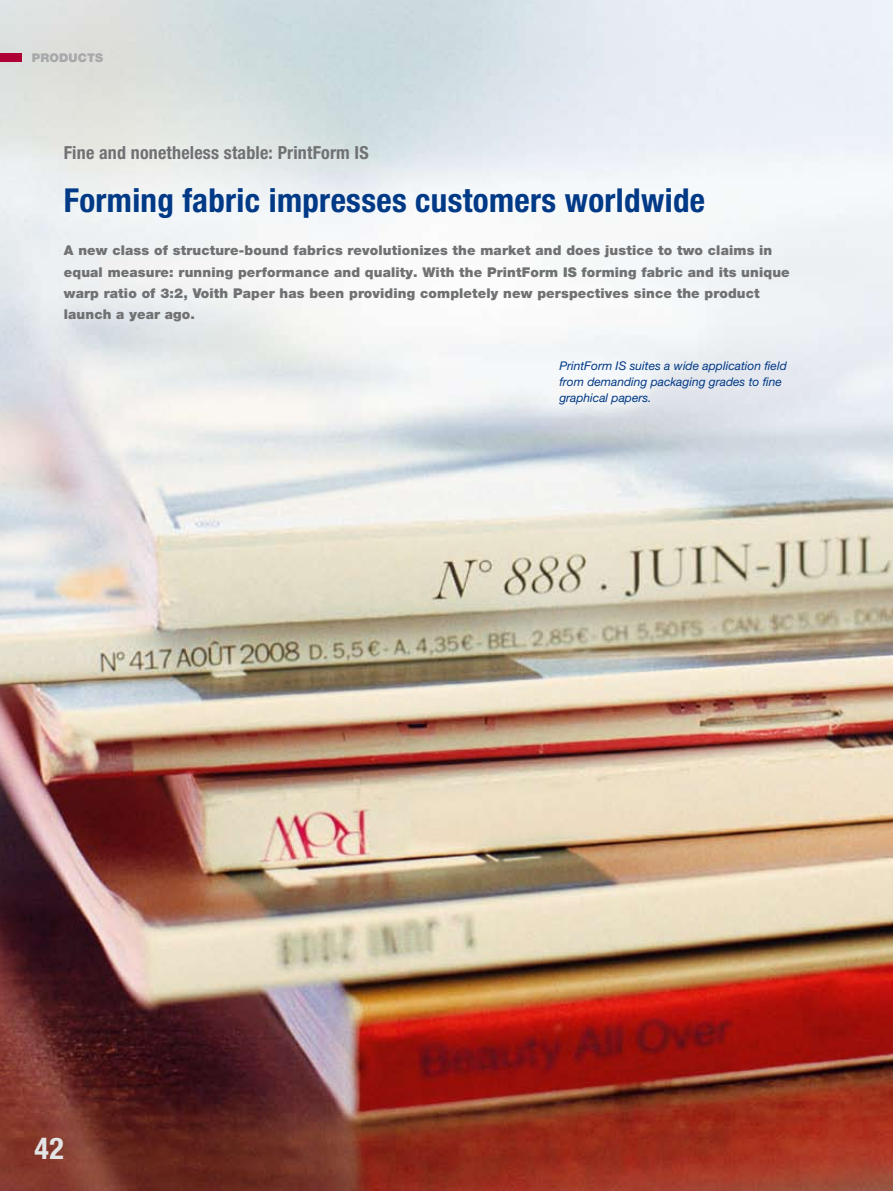
<style>
.page{position:relative;width:893px;height:1191px;background:#fff}
.page>*{position:absolute;margin:0;border:0;box-sizing:border-box;transform-origin:0 0}
.t1{font:700 condensed 33px "Helvetica Neue LT Pro";letter-spacing:.01em;color:#003986}
.t2{font:700 condensed 30px "Helvetica Neue LT Pro";color:#e3e4e5}
.t3{font:700 condensed 18px "Helvetica Neue LT Pro";letter-spacing:.01em;color:#707173}
.t4{font:900 13.5px/21.3px "Helvetica Neue LT Pro";letter-spacing:.01em;color:#707173}
.t5{font:italic 12px/15.9px "Helvetica Neue LT Pro";color:#003986}
.t6{font:900 12px "Helvetica Neue LT Pro";letter-spacing:.01em;color:#a7a8aa}
</style>
<div class="page">
<img style="left:0;top:0;width:893px;height:1191px">
<div style="left:0;top:53px;width:21px;height:9px;background:#af0036"></div>
<p class="t6" style="left:32px;top:50px;width:73px">Products</p>
<h3 class="t3" style="left:64px;top:142px;width:306px">Fine and nonetheless stable: PrintForm IS</h3>
<h1 class="t1" style="left:64px;top:181px;width:643px">Forming fabric impresses customers worldwide</h1>
<p class="t4" style="left:64px;top:240px;width:727px">A new class of structure-bound fabrics revolutionizes the market and does justice to two claims in equal measure: running performance and quality. With the PrintForm IS forming fabric and its unique warp ratio of 3:2, Voith Paper has been providing completely new perspectives since the product launch a year ago.</p>
<h2 class="t2" style="left:35px;top:1130px;width:31px">42</h2>
<p class="t5" style="left:559px;top:357px;width:229px">PrintForm IS suites a wide application field from demanding packaging grades to fine graphical papers.</p>
</div>
